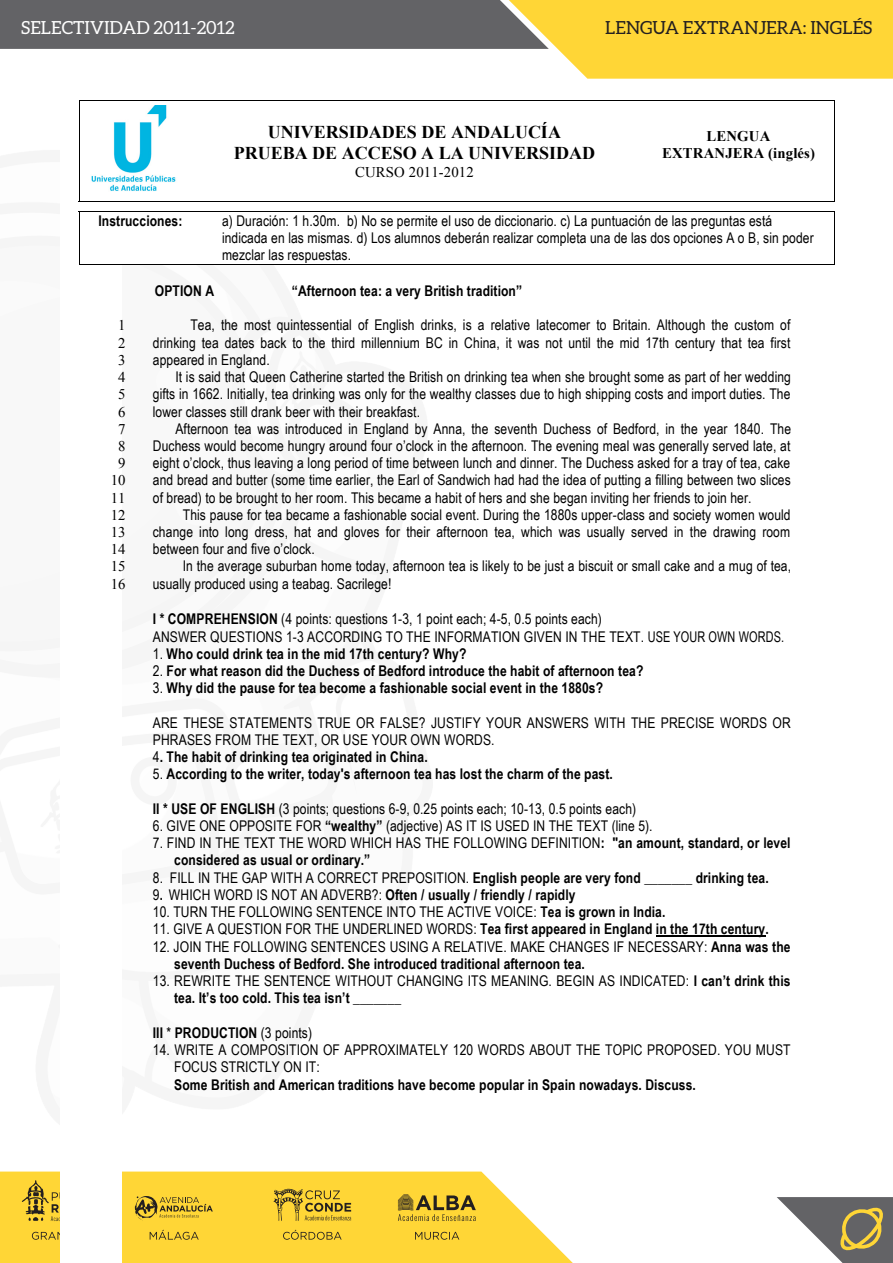
<style>
.page{position:relative;width:893px;height:1263px;background:#fff}
.page>*{position:absolute;margin:0;border:0;box-sizing:border-box;transform-origin:0 0}
.t1{font:700 18px/20.9px "Times New Roman";color:#000;text-align:center}
.t2{font:18px "Aleo";color:#231f20}
.t3{font:18px "Aleo";color:#fff}
.t4{font:14.7px/17.1px "Arial Narrow";letter-spacing:.005em;color:#000}
.t5{font:700 14.7px/17.2px "Arial Narrow";letter-spacing:.01em;color:#000}
.t6{font:700 14.7px "Arial Narrow";letter-spacing:.01em;color:#000;scale:.9 1}
.t7{font:14.7px "Times New Roman";letter-spacing:.01em;color:#000}
.t8{font:700 14.7px/17px "Times New Roman";letter-spacing:.01em;color:#000;text-align:center}
.s1{font-weight:700}
.s2{font-weight:400}
</style>
<div class="page">
<div style="left:0;top:1210px;width:573px;height:53px;background:#ffd636"></div>
<svg style="left:0;top:0;width:893px;height:79px;background:#af9b50"></svg>
<svg style="left:32px;top:1232px;width:29px;height:8px"></svg>
<svg style="left:283px;top:1230px;width:59px;height:10px"></svg>
<svg style="left:150px;top:1230px;width:49px;height:10px"></svg>
<svg style="left:415px;top:1232px;width:44px;height:8px"></svg>
<svg style="left:22px;top:1210px;width:39px;height:11px"></svg>
<svg style="left:398px;top:1210px;width:78px;height:11px"></svg>
<svg style="left:135px;top:1210px;width:78px;height:11px"></svg>
<svg style="left:273px;top:1210px;width:78px;height:11px"></svg>
<svg style="left:777px;top:1197px;width:116px;height:66px"></svg>
<img style="left:0;top:49px;width:665px;height:1161px">
<img style="left:98px;top:265px;width:23px;height:998px">
<img style="left:61px;top:114px;width:37px;height:1149px">
<div style="left:80px;top:101px;width:106px;height:100px;background:#fff"></div>
<img style="left:91px;top:105px;width:85px;height:86px">
<div style="left:185px;top:101px;width:458px;height:100px;background:#fff"></div>
<div style="left:642px;top:101px;width:192px;height:100px;background:#fff"></div>
<hr style="left:80px;top:100px;width:106px;height:1px;background:#000">
<hr style="left:186px;top:100px;width:457px;height:1px;background:#000">
<hr style="left:644px;top:100px;width:190px;height:1px;background:#000">
<hr style="left:79px;top:101px;width:1px;height:100px;background:#000">
<hr style="left:834px;top:101px;width:1px;height:100px;background:#000">
<div style="left:78px;top:202px;width:108px;height:9px;background:#fff"></div>
<div style="left:185px;top:202px;width:458px;height:9px;background:#fff"></div>
<div style="left:642px;top:202px;width:192px;height:9px;background:#fff"></div>
<hr style="left:80px;top:201px;width:106px;height:1px;background:#000">
<hr style="left:186px;top:201px;width:457px;height:1px;background:#000">
<hr style="left:644px;top:201px;width:190px;height:1px;background:#000">
<div style="left:80px;top:212px;width:127px;height:52px;background:#fff"></div>
<div style="left:206px;top:212px;width:628px;height:52px;background:#fff"></div>
<hr style="left:80px;top:211px;width:106px;height:1px;background:#000">
<svg style="left:186px;top:211px;width:22px;height:1px"></svg>
<hr style="left:208px;top:211px;width:435px;height:1px;background:#000">
<hr style="left:644px;top:211px;width:190px;height:1px;background:#000">
<hr style="left:79px;top:212px;width:1px;height:52px;background:#000">
<hr style="left:80px;top:264px;width:127px;height:1px;background:#000">
<hr style="left:207px;top:264px;width:627px;height:1px;background:#000">
<hr style="left:834px;top:212px;width:1px;height:52px;background:#000">
<hr style="left:656px;top:936px;width:109px;height:1px;background:#000">
<p class="t3" style="left:21px;top:17px;width:215px">SELECTIVIDAD 2011-2012</p>
<p class="t2" style="left:605px;top:17px;width:269px">LENGUA EXTRANJERA: INGLÉS</p>
<p class="t1" style="left:234px;top:121px;width:363px">UNIVERSIDADES DE ANDALUCÍA<br>PRUEBA DE ACCESO A LA UNIVERSIDAD</p>
<p class="t7" style="left:355px;top:162px;width:120px">CURSO 2011-2012</p>
<p class="t8" style="left:662px;top:127px;width:154px">LENGUA<br>EXTRANJERA (inglés)</p>
<p class="t5" style="left:98px;top:211px;width:86px">Instrucciones:</p>
<p class="t4" style="left:222px;top:211px;width:593px">a) Duración: 1 h.30m. b) No se permite el uso de diccionario. c) La puntuación de las preguntas está indicada en las mismas. d) Los alumnos deberán realizar completa una de las dos opciones A o B, sin poder mezclar las respuestas.</p>
<p class="t5" style="left:155px;top:281px;width:61px">OPTION A</p>
<p class="t5" style="left:292px;top:281px;width:232px">“Afternoon tea: a very British tradition”</p>
<p class="t7" style="left:118px;top:316px;width:9px">1</p>
<p class="t4" style="left:190px;top:316px;width:602px">Tea, the most quintessential of English drinks, is a relative latecomer to Britain. Although the custom of</p>
<p class="t7" style="left:118px;top:333px;width:9px">2</p>
<p class="t4" style="left:153px;top:333px;width:639px">drinking tea dates back to the third millennium BC in China, it was not until the mid 17th century that tea first</p>
<p class="t7" style="left:118px;top:350px;width:9px">3</p>
<p class="t4" style="left:153px;top:350px;width:118px">appeared in England.</p>
<p class="t7" style="left:118px;top:367px;width:9px">4</p>
<p class="t4" style="left:175px;top:368px;width:617px">It is said that Queen Catherine started the British on drinking tea when she brought some as part of her wedding</p>
<p class="t7" style="left:118px;top:384px;width:9px">5</p>
<p class="t4" style="left:153px;top:385px;width:639px">gifts in 1662. Initially, tea drinking was only for the wealthy classes due to high shipping costs and import duties. The</p>
<p class="t7" style="left:118px;top:402px;width:9px">6</p>
<p class="t4" style="left:153px;top:402px;width:269px">lower classes still drank beer with their breakfast.</p>
<p class="t7" style="left:118px;top:419px;width:9px">7</p>
<p class="t4" style="left:175px;top:419px;width:617px">Afternoon tea was introduced in England by Anna, the seventh Duchess of Bedford, in the year 1840. The</p>
<p class="t7" style="left:118px;top:436px;width:9px">8</p>
<p class="t4" style="left:153px;top:436px;width:639px">Duchess would become hungry around four o’clock in the afternoon. The evening meal was generally served late, at</p>
<p class="t7" style="left:118px;top:453px;width:9px">9</p>
<p class="t4" style="left:153px;top:454px;width:639px">eight o’clock, thus leaving a long period of time between lunch and dinner. The Duchess asked for a tray of tea, cake</p>
<p class="t7" style="left:111px;top:470px;width:16px">10</p>
<p class="t4" style="left:153px;top:471px;width:639px">and bread and butter (some time earlier, the Earl of Sandwich had had the idea of putting a filling between two slices</p>
<p class="t7" style="left:111px;top:488px;width:16px">11</p>
<p class="t4" style="left:153px;top:488px;width:600px">of bread) to be brought to her room. This became a habit of hers and she began inviting her friends to join her.</p>
<p class="t7" style="left:111px;top:505px;width:16px">12</p>
<p class="t4" style="left:183px;top:506px;width:609px">This pause for tea became a fashionable social event. During the 1880s upper-class and society women would</p>
<p class="t7" style="left:111px;top:522px;width:16px">13</p>
<p class="t4" style="left:153px;top:522px;width:639px">change into long dress, hat and gloves for their afternoon tea, which was usually served in the drawing room</p>
<p class="t7" style="left:111px;top:539px;width:16px">14</p>
<p class="t4" style="left:153px;top:540px;width:163px">between four and five o’clock.</p>
<p class="t7" style="left:111px;top:556px;width:16px">15</p>
<p class="t4" style="left:183px;top:557px;width:610px">In the average suburban home today, afternoon tea is likely to be just a biscuit or small cake and a mug of tea,</p>
<p class="t7" style="left:111px;top:574px;width:16px">16</p>
<p class="t4" style="left:153px;top:574px;width:240px">usually produced using a teabag. Sacrilege!</p>
<p class="t4" style="left:153px;top:609px;width:633px;line-height:18px"><span class="s1">I * COMPREHENSION</span> (4 points: questions 1-3, 1 point each; 4-5, 0.5 points each)<br>ANSWER QUESTIONS 1-3 ACCORDING TO THE INFORMATION GIVEN IN THE TEXT. USE YOUR OWN WORDS.</p>
<p class="t5" style="left:153px;top:645px;width:315px"><span class="s2">1.</span> Who could drink tea in the mid 17th century? Why?</p>
<p class="t5" style="left:153px;top:661px;width:492px"><span class="s2">2.</span> For what reason did the Duchess of Bedford introduce the habit of afternoon tea?</p>
<p class="t5" style="left:153px;top:679px;width:452px"><span class="s2">3.</span> Why did the pause for tea become a fashionable social event in the 1880s?</p>
<p class="t4" style="left:153px;top:713px;width:639px">ARE THESE STATEMENTS TRUE OR FALSE? JUSTIFY YOUR ANSWERS WITH THE PRECISE WORDS OR<br>PHRASES FROM THE TEXT, OR USE YOUR OWN WORDS.</p>
<p class="t5" style="left:153px;top:748px;width:276px"><span class="s2">4</span>. The habit of drinking tea originated in China.</p>
<p class="t5" style="left:153px;top:765px;width:461px"><span class="s2">5.</span> According to the writer, today's afternoon tea has lost the charm of the past.</p>
<p class="t4" style="left:153px;top:800px;width:485px"><span class="s1">II * USE OF ENGLISH</span> (3 points; questions 6-9, 0.25 points each; 10-13, 0.5 points each)</p>
<p class="t4" style="left:153px;top:817px;width:501px">6. GIVE ONE OPPOSITE FOR <span class="s1">“wealthy”</span> (adjective) AS IT IS USED IN THE TEXT (line 5).</p>
<p class="t5" style="left:174px;top:834px;width:618px;text-indent:-21px"><span class="s2">7. FIND IN THE TEXT THE WORD WHICH HAS THE FOLLOWING DEFINITION</span>: "an amount, standard, or level considered as usual or ordinary.”</p>
<p class="t5" style="left:153px;top:868px;width:617px"><span class="s2">8. FILL IN THE GAP WITH A CORRECT PREPOSITION.</span> English people are very fond _______ drinking tea.</p>
<p class="t6" style="left:153px;top:884px;width:471px"><span class="s2">9</span>. <span class="s2">WHICH WORD IS NOT AN ADVERB?:</span> Often / usually / friendly / rapidly</p>
<p class="t4" style="left:153px;top:903px;width:514px">10. TURN THE FOLLOWING SENTENCE INTO THE ACTIVE VOICE: <span class="s1">Tea is grown in India.</span></p>
<p class="t5" style="left:153px;top:920px;width:617px"><span class="s2">11. GIVE A QUESTION FOR THE UNDERLINED WORDS:</span> Tea first appeared in England in the 17th century.</p>
<p class="t5" style="left:174px;top:937px;width:618px;text-indent:-21px"><span class="s2">12. JOIN THE FOLLOWING SENTENCES USING A RELATIVE. MAKE CHANGES IF NECESSARY:</span> Anna was the seventh Duchess of Bedford. She introduced traditional afternoon tea.</p>
<p class="t4" style="left:174px;top:972px;width:618px;text-indent:-21px">13. REWRITE THE SENTENCE WITHOUT CHANGING ITS MEANING. BEGIN AS INDICATED: <span class="s1">I can’t drink this tea. It’s too cold. This tea isn’t _______</span></p>
<p class="t5" style="left:153px;top:1023px;width:161px">III <span class="s2">*</span> PRODUCTION <span class="s2">(3 points)</span></p>
<p class="t4" style="left:174px;top:1040px;width:618px;line-height:17.7px;text-indent:-21px">14. WRITE A COMPOSITION OF APPROXIMATELY 120 WORDS ABOUT THE TOPIC PROPOSED. YOU MUST<br>FOCUS STRICTLY ON IT:<br><span class="s1">Some British and American traditions have become popular in Spain nowadays. Discuss.</span></p>
</div>
